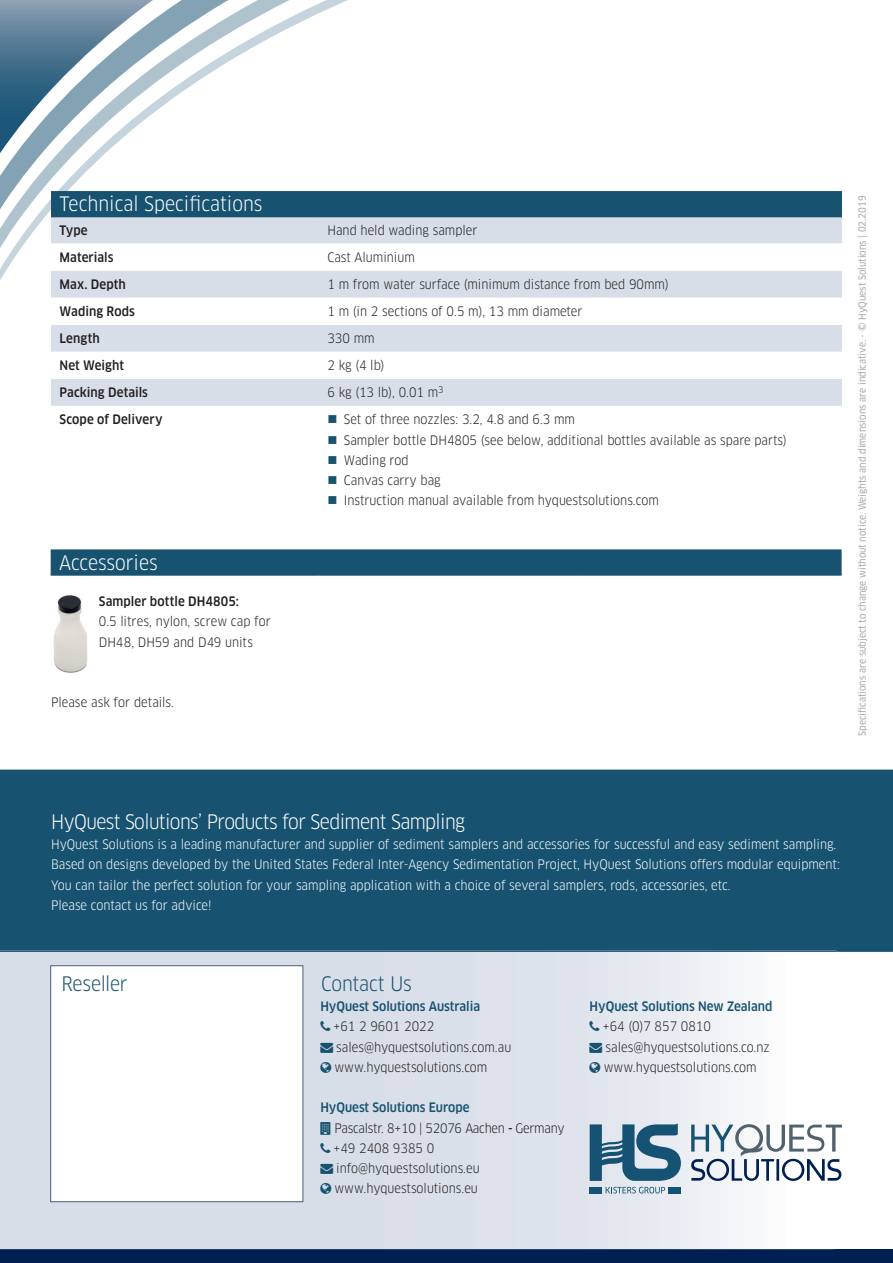
<style>
.page{position:relative;width:893px;height:1263px;background:#fff}
.page>*{position:absolute;margin:0;border:0;box-sizing:border-box;transform-origin:0 0}
.t1{font:condensed 19.5px "Clan OT";letter-spacing:-.03em;color:#fff}
.t2{font:condensed 19.5px "Clan OT";color:#fff}
.t3{font:condensed 19.5px "Clan OT";letter-spacing:-.015em;color:#175270}
.t4{font:condensed 12.75px/20.2px "Clan OT";color:#231f20}
.t5{font:condensed 12.75px/20.2px "Clan OT";color:#fff}
.t6{font:500 condensed 12.75px "Clan OT";letter-spacing:.005em;color:#231f20}
.t7{font:condensed 12.75px/20.2px "Clan OT";letter-spacing:-.02em;color:#231f20}
.t8{font:500 condensed 12.75px "Clan OT";color:#175270}
.t9{font:9.75px "Clan OT Narrow News";color:#a8a9ad}
.s1{color:#175270}
.s2{font-weight:500;color:#175270}
.s3{font-weight:500}
</style>
<div class="page">
<svg style="left:0;top:0;width:348px;height:280px"></svg>
<div style="left:0;top:1249px;width:893px;height:14px;background:#002053"></div>
<svg style="left:0;top:952px;width:744px;height:297px;background:#dde2eb"></svg>
<div style="left:50px;top:965px;width:253px;height:237px;background:#fff;border:1px solid #4a5e7f"></div>
<svg style="left:590px;top:1123px;width:91px;height:58px;background:#668da4"></svg>
<svg style="left:691px;top:1124px;width:151px;height:57px"></svg>
<div style="left:590px;top:1187px;width:12px;height:6px;background:#155274"></div>
<div style="left:668px;top:1187px;width:12px;height:6px;background:#155274"></div>
<svg style="left:606px;top:1187px;width:59px;height:6px"></svg>
<div style="left:0;top:770px;width:893px;height:182px;background:#175270"></div>
<svg style="left:0;top:950px;width:838px;height:2px;background:#3e6d86"></svg>
<div style="left:51px;top:191px;width:791px;height:25px;background:#175270"></div>
<svg style="left:51px;top:217px;width:791px;height:27px;background:#d6dde7"></svg>
<svg style="left:51px;top:244px;width:791px;height:162px"></svg>
<hr style="left:51px;top:216px;width:268px;height:1px;background:#175270">
<hr style="left:319px;top:216px;width:523px;height:1px;background:#175270">
<div style="left:51px;top:549px;width:791px;height:25px;background:#175270"></div>
<hr style="left:51px;top:574px;width:268px;height:2px;background:#175270">
<hr style="left:319px;top:574px;width:261px;height:2px;background:#175270">
<hr style="left:580px;top:574px;width:262px;height:2px;background:#175270">
<img style="left:53px;top:595px;width:35px;height:78px">
<svg style="left:320px;top:1121px;width:10px;height:13px"></svg>
<svg style="left:320px;top:1143px;width:10px;height:10px"></svg>
<svg style="left:320px;top:1183px;width:11px;height:11px"></svg>
<svg style="left:320px;top:1021px;width:10px;height:10px"></svg>
<svg style="left:320px;top:1062px;width:11px;height:11px"></svg>
<svg style="left:590px;top:1021px;width:10px;height:10px"></svg>
<svg style="left:590px;top:1062px;width:11px;height:11px"></svg>
<h1 class="t2" style="left:60px;top:193px;width:204px">Technical Specifications</h1>
<p class="t6" style="left:60px;top:223px;width:30px">Type</p>
<p class="t4" style="left:327px;top:220px;width:152px">Hand held wading sampler</p>
<p class="t6" style="left:60px;top:250px;width:56px">Materials</p>
<p class="t4" style="left:327px;top:247px;width:89px">Cast Aluminium</p>
<p class="t6" style="left:60px;top:277px;width:68px">Max. Depth</p>
<p class="t4" style="left:327px;top:274px;width:343px">1 m from water surface (minimum distance from bed 90mm)</p>
<p class="t6" style="left:60px;top:304px;width:77px">Wading Rods</p>
<p class="t4" style="left:327px;top:301px;width:257px">1 m (in 2 sections of 0.5 m), 13 mm diameter</p>
<p class="t6" style="left:60px;top:331px;width:42px">Length</p>
<p class="t4" style="left:327px;top:328px;width:49px">330 mm</p>
<p class="t6" style="left:60px;top:358px;width:66px">Net Weight</p>
<p class="t4" style="left:327px;top:355px;width:59px">2 kg (4 lb)</p>
<p class="t6" style="left:60px;top:385px;width:90px">Packing Details</p>
<p class="t4" style="left:327px;top:383px;width:118px">6 kg (13 lb), 0.01 m<sup>3</sup></p>
<p class="t6" style="left:60px;top:412px;width:105px">Scope of Delivery</p>
<p class="t4" style="left:327px;top:410px;width:249px"><span class="s1">■</span> Set of three nozzles: 3.2, 4.8 and 6.3 mm</p>
<p class="t4" style="left:327px;top:430px;width:461px"><span class="s1">■</span> Sampler bottle DH4805 (see below, additional bottles available as spare parts)</p>
<p class="t4" style="left:327px;top:450px;width:83px"><span class="s1">■</span> Wading rod</p>
<p class="t4" style="left:327px;top:470px;width:115px"><span class="s1">■</span> Canvas carry bag</p>
<p class="t4" style="left:327px;top:491px;width:333px"><span class="s1">■</span> Instruction manual available from hyquestsolutions.com</p>
<h1 class="t2" style="left:59px;top:551px;width:100px">Accessories</h1>
<p class="t6" style="left:99px;top:594px;width:142px">Sampler bottle DH4805:</p>
<p class="t4" style="left:99px;top:611px;width:174px">0.5 litres, nylon, screw cap for<br>DH48, DH59 and D49 units</p>
<p class="t4" style="left:51px;top:692px;width:125px">Please ask for details.</p>
<p class="t9" style="left:856px;top:736px;width:542px;rotate:-90deg">Specifications are subject to change without notice. Weights and dimensions are indicative. - © HyQuest Solutions | 02.2019</p>
<h1 class="t1" style="left:51px;top:810px;width:416px">HyQuest Solutions’ Products for Sediment Sampling</h1>
<p class="t5" style="left:51px;top:834px;width:790px">HyQuest Solutions is a leading manufacturer and supplier of sediment samplers and accessories for successful and easy sediment sampling.<br>Based on designs developed by the United States Federal Inter-Agency Sedimentation Project, HyQuest Solutions offers modular equipment:<br>You can tailor the perfect solution for your sampling application with a choice of several samplers, rods, accessories, etc.<br>Please contact us for advice!</p>
<h1 class="t3" style="left:62px;top:972px;width:67px">Reseller</h1>
<h1 class="t3" style="left:321px;top:972px;width:92px">Contact Us</h1>
<p class="t8" style="left:320px;top:999px;width:161px">HyQuest Solutions Australia</p>
<p class="t4" style="left:334px;top:1016px;width:102px">+61 2 9601 2022</p>
<p class="t4" style="left:334px;top:1037px;width:178px;text-indent:-14px"><span class="s1">→</span> sales@hyquestsolutions.com.au www.hyquestsolutions.com</p>
<p class="t7" style="left:334px;top:1097px;width:233px;text-indent:-13px"><span class="s2">HyQuest Solutions Europe<br></span>Pascalstr. 8+10 | 52076 Aachen <span class="s3">-</span> Germany +49 2408 9385 0</p>
<p class="t4" style="left:320px;top:1158px;width:161px;text-align:right"><span class="s1">→</span> info@hyquestsolutions.eu www.hyquestsolutions.eu</p>
<p class="t8" style="left:590px;top:999px;width:184px">HyQuest Solutions New Zealand</p>
<p class="t4" style="left:603px;top:1016px;width:110px">+64 (0)7 857 0810</p>
<p class="t4" style="left:590px;top:1037px;width:182px;text-align:center"><span class="s1">→</span> sales@hyquestsolutions.co.nz www.hyquestsolutions.com</p>
</div>
